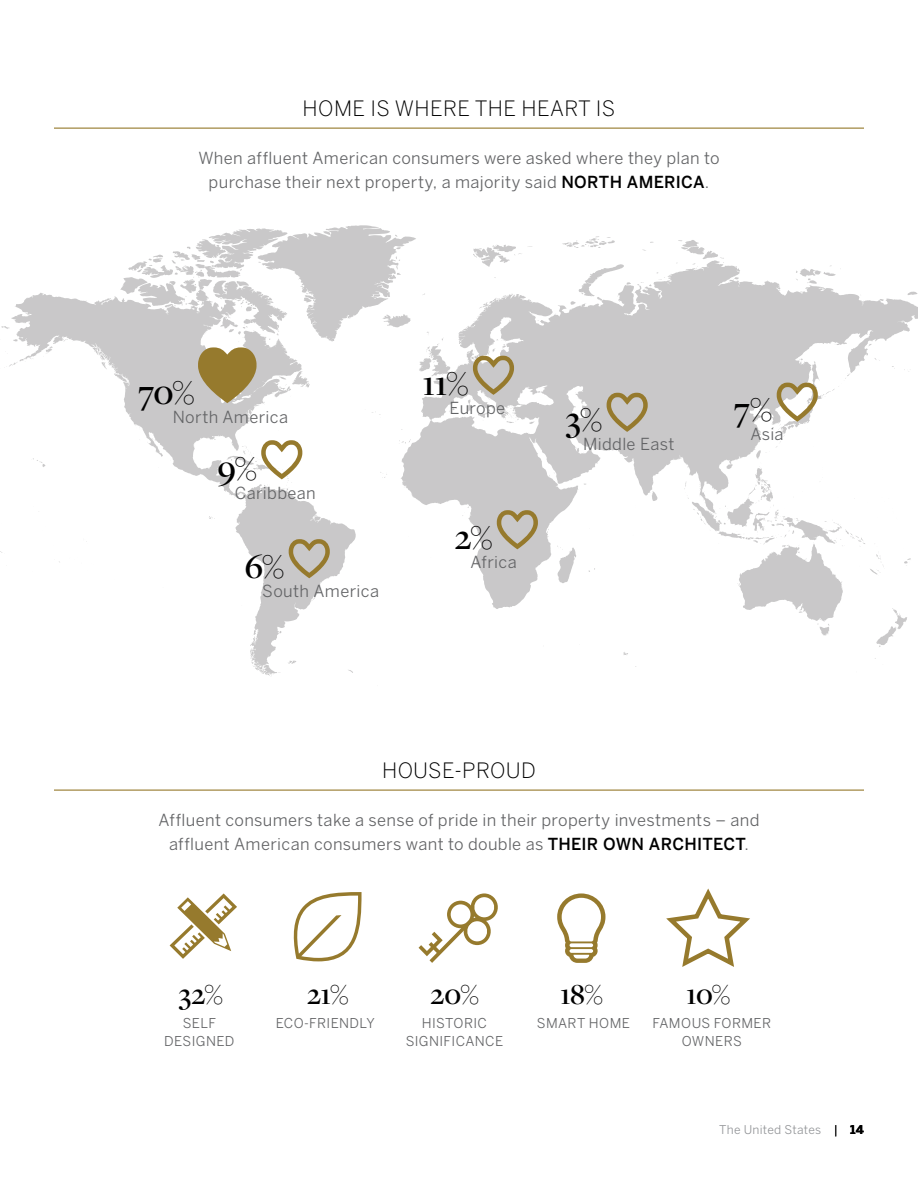
<style>
.page{position:relative;width:918px;height:1188px;background:#fff}
.page>*{position:absolute;margin:0;border:0;box-sizing:border-box;transform-origin:0 0}
.t1{font:600 36px "Freight Disp Pro";color:#000}
.t2{font:600 30px "Freight Disp Pro";letter-spacing:-.02em;color:#000}
.t3{font:300 21px "Benton Sans";letter-spacing:.02em;color:#000}
.t4{font:16.5px/24px "Benton Sans";letter-spacing:.02em;color:#636466;text-align:center}
.t5{font:13.5px/18px "Benton Sans";letter-spacing:.025em;color:#636466;text-align:center}
.t6{font:12px "Benton Sans";letter-spacing:.02em;color:#939598}
.s1{font-weight:500;color:#000}
.s2{color:#000}
.s3{font-weight:700;color:#000}
</style>
<div class="page">
<hr style="left:54px;top:128px;width:810px;height:1px;background:#967a2d">
<svg style="left:0;top:225px;width:918px;height:451px"></svg>
<svg style="left:261px;top:440px;width:41px;height:39px"></svg>
<svg style="left:289px;top:539px;width:41px;height:39px;background:#b8ae95"></svg>
<svg style="left:473px;top:356px;width:41px;height:39px;background:#bab098"></svg>
<svg style="left:497px;top:510px;width:41px;height:39px;background:#b8ae95"></svg>
<svg style="left:607px;top:393px;width:41px;height:39px;background:#b8ae96"></svg>
<svg style="left:777px;top:383px;width:41px;height:39px"></svg>
<svg style="left:198px;top:347px;width:59px;height:56px;background:#a7935d"></svg>
<hr style="left:54px;top:790px;width:810px;height:1px;background:#967a2d">
<svg style="left:419px;top:893px;width:79px;height:70px"></svg>
<svg style="left:666px;top:888px;width:84px;height:79px"></svg>
<svg style="left:293px;top:892px;width:69px;height:69px"></svg>
<svg style="left:170px;top:893px;width:67px;height:66px"></svg>
<svg style="left:557px;top:893px;width:48px;height:70px"></svg>
<p class="t3" style="left:303px;top:96px;width:314px">HOME IS WHERE THE HEART IS</p>
<p class="t4" style="left:198px;top:146px;width:523px">When affluent American consumers were asked where they plan to purchase their next property, a majority said <span class="s1">NORTH AMERICA</span>.</p>
<h1 class="t1" style="left:138px;top:369px;width:58px">70%</h1>
<p class="t4" style="left:173px;top:405px;width:117px">North America</p>
<h1 class="t1" style="left:217px;top:445px;width:41px">9%</h1>
<p class="t4" style="left:235px;top:480px;width:83px">Caribbean</p>
<h1 class="t1" style="left:423px;top:360px;width:47px">11%</h1>
<p class="t4" style="left:450px;top:395px;width:57px">Europe</p>
<h1 class="t1" style="left:455px;top:514px;width:39px">2%</h1>
<h1 class="t1" style="left:245px;top:543px;width:41px">6%</h1>
<p class="t4" style="left:470px;top:550px;width:48px">Africa</p>
<p class="t4" style="left:262px;top:579px;width:118px">South America</p>
<h1 class="t1" style="left:566px;top:396px;width:37px">3%</h1>
<p class="t4" style="left:583px;top:432px;width:93px">Middle East</p>
<h1 class="t1" style="left:734px;top:386px;width:40px">7%</h1>
<p class="t4" style="left:750px;top:422px;width:35px">Asia</p>
<p class="t3" style="left:382px;top:758px;width:155px">HOUSE-PROUD</p>
<p class="t4" style="left:158px;top:808px;width:603px">Affluent consumers take a sense of pride in their property investments – and affluent American consumers want to double as <span class="s1">THEIR OWN ARCHITECT</span>.</p>
<h2 class="t2" style="left:179px;top:975px;width:45px">32%</h2>
<p class="t5" style="left:164px;top:1014px;width:72px">SELF<br>DESIGNED</p>
<h2 class="t2" style="left:307px;top:975px;width:43px">21%</h2>
<p class="t5" style="left:276px;top:1014px;width:101px">ECO-FRIENDLY</p>
<h2 class="t2" style="left:430px;top:975px;width:50px">20%</h2>
<p class="t5" style="left:406px;top:1014px;width:99px">HISTORIC<br>SIGNIFICANCE</p>
<h2 class="t2" style="left:560px;top:975px;width:44px">18%</h2>
<p class="t5" style="left:537px;top:1014px;width:95px">SMART HOME</p>
<h2 class="t2" style="left:686px;top:975px;width:45px">10%</h2>
<p class="t5" style="left:653px;top:1014px;width:120px">FAMOUS FORMER<br>OWNERS</p>
<p class="t6" style="left:719px;top:1123px;width:146px">The United States <span class="s2">|</span> <span class="s3">14</span></p>
</div>
